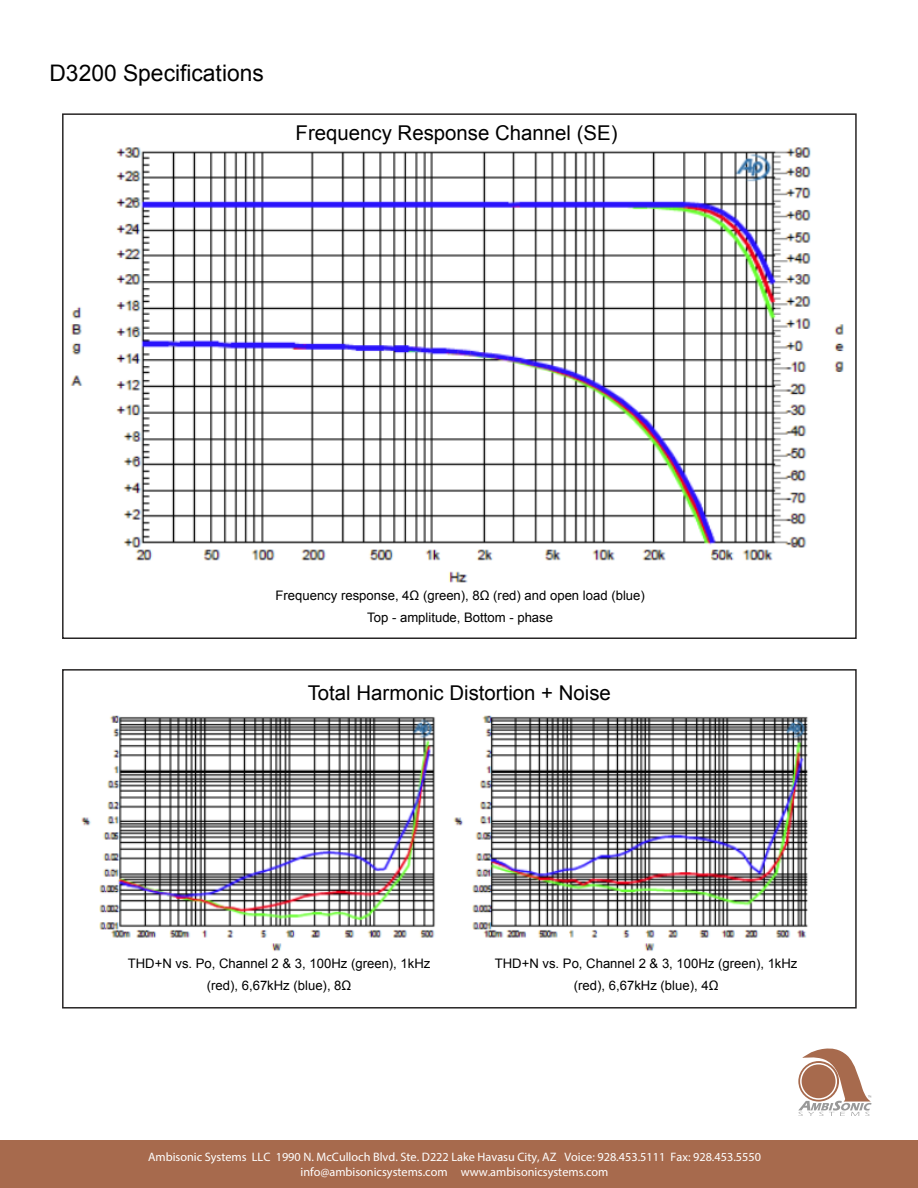
<style>
.page{position:relative;width:918px;height:1188px;background:#fff}
.page>*{position:absolute;margin:0;border:0;box-sizing:border-box;transform-origin:0 0}
.t1{font:22.8px "Arial";color:#000}
.t2{font:20.4px "Arial";color:#000}
.t3{font:13.05px/21.9px "Arial";color:#000;text-align:center}
.t4{font:12.3px/14.7px "Myriad Pro";color:#fff;text-align:center}
</style>
<div class="page">
<div style="left:0;top:1140px;width:918px;height:48px;background:#a76a4d"></div>
<svg style="left:798px;top:1048px;width:74px;height:68px"></svg>
<img style="left:70px;top:147px;width:775px;height:436px">
<img style="left:81px;top:715px;width:727px;height:236px">
<div style="left:62px;top:669px;width:795px;height:340px;border:2px solid #272525"></div>
<h1 class="t1" style="left:50px;top:58px;width:216px">D3200 Specifications</h1>
<h2 class="t2" style="left:296px;top:120px;width:323px">Frequency Response Channel (SE)</h2>
<p class="t3" style="left:276px;top:584px;width:371px">Frequency response, 4Ω (green), 8Ω (red) and open load (blue)<br>Top - amplitude, Bottom - phase</p>
<h2 class="t2" style="left:308px;top:679px;width:305px">Total Harmonic Distortion + Noise</h2>
<p class="t3" style="left:128px;top:953px;width:304px">THD+N vs. Po, Channel 2 &amp; 3, 100Hz (green), 1kHz (red), 6,67kHz (blue), 8Ω</p>
<p class="t3" style="left:495px;top:953px;width:304px">THD+N vs. Po, Channel 2 &amp; 3, 100Hz (green), 1kHz (red), 6,67kHz (blue), 4Ω</p>
<p class="t4" style="left:148px;top:1149px;width:614px">Ambisonic Systems LLC 1990 N. McCulloch Blvd. Ste. D222 Lake Havasu City, AZ Voice: 928.453.5111 Fax: 928.453.5550 info@ambisonicsystems.com www.ambisonicsystems.com</p>
</div>
